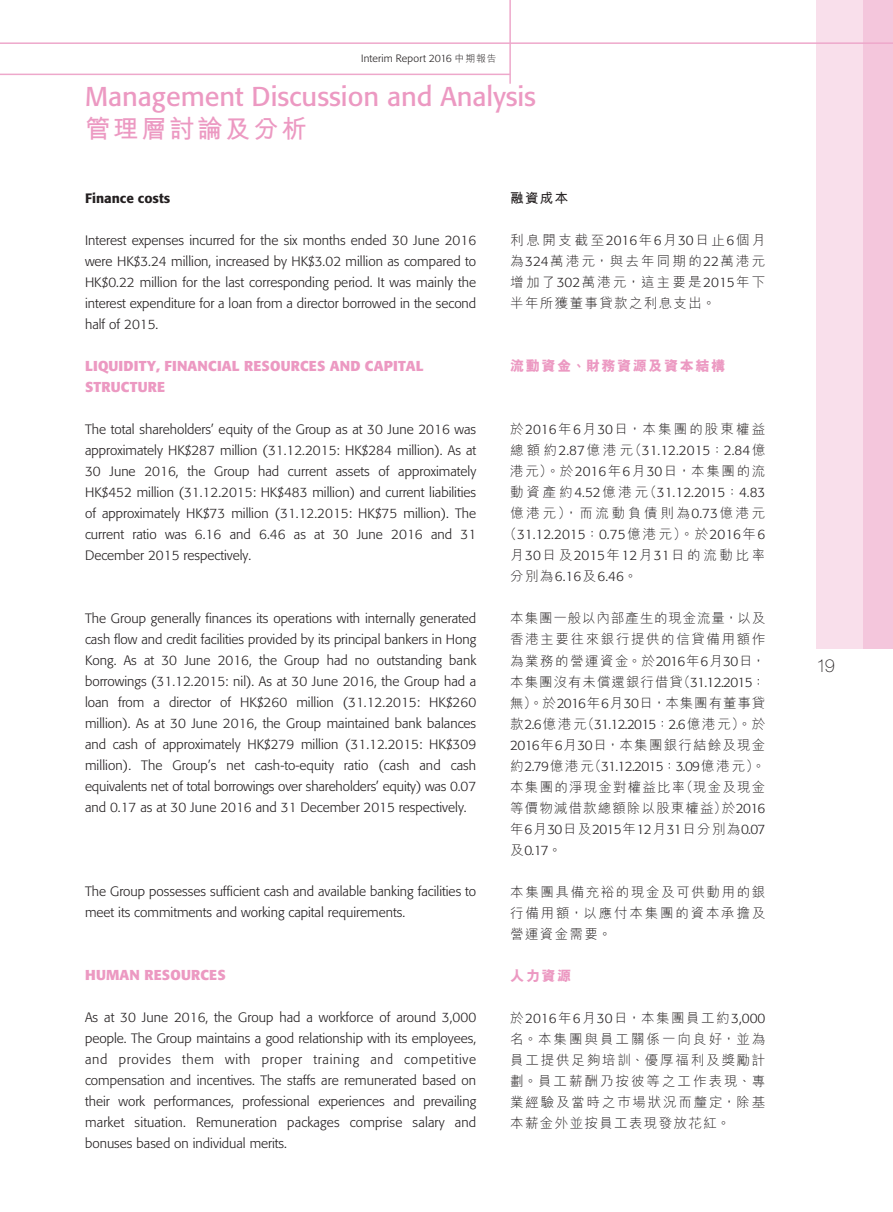
<style>
.page{position:relative;width:893px;height:1212px;background:#fff}
.page>*{position:absolute;margin:0;border:0;box-sizing:border-box;transform-origin:0 0}
.t1{font:27px "Formata";color:#ec99c2}
.t2{font:700 25.5px "M Hei HK";letter-spacing:.1em;color:#ec99c2}
.t3{font:100 18px "Helvetica Neue LT Std";color:#231f20}
.t4{font:700 14.25px/21px "Formata";letter-spacing:.015em;color:#ec99c2}
.t5{font:800 14.25px "M Hei HK";letter-spacing:.1em;color:#ec99c2}
.t6{font:300 13.5px/21px "Formata";color:#231f20;text-align:justify}
.t7{font:300 13.5px/21px "M Hei HK";letter-spacing:.12em;color:#231f20;text-align:justify}
.t8{font:300 13.5px/21px "Formata";letter-spacing:-.05em;color:#231f20}
.t9{font:300 13.5px/21px "M Hei HK";letter-spacing:.09em;color:#231f20}
.t10{font:300 13.5px "M Hei HK";letter-spacing:.195em;color:#231f20}
.t11{font:300 13.5px "M Hei HK";letter-spacing:.16em;color:#231f20}
.t12{font:300 13.5px "M Hei HK";letter-spacing:.2em;color:#231f20}
.t13{font:500 13.5px "Formata";color:#231f20}
.t14{font:700 13.5px "M Hei HK";color:#231f20}
.t15{font:300 10.5px "Formata";letter-spacing:.015em;color:#231f20}
.s1{font-family:"M Hei HK";font-size:9.75px}
.s2{font-family:"Formata"}
.s3{font-family:"M Hei HK"}
</style>
<div class="page">
<div style="left:861px;top:0;width:32px;height:648px;background:#f4c6dc"></div>
<div style="left:816px;top:0;width:47px;height:648px;background:#f9dfeb"></div>
<hr style="left:0;top:42px;width:893px;height:2px;background:#eea8cb">
<hr style="left:0;top:74px;width:510px;height:1px;background:#eea8cb">
<hr style="left:509px;top:0;width:2px;height:84px;background:#eea8cb">
<p class="t15" style="left:361px;top:54px;width:137px">Interim Report 2016 <span class="s1">中期報告</span></p>
<h1 class="t1" style="left:85px;top:85px;width:453px">Management Discussion and Analysis</h1>
<h2 class="t2" style="left:85px;top:119px;width:223px">管理層討論及分析</h2>
<p class="t13" style="left:85px;top:192px;width:87px">Finance costs</p>
<p class="t6" style="left:85px;top:231px;width:393px">Interest expenses incurred for the six months ended 30 June 2016 were HK$3.24 million, increased by HK$3.02 million as compared to HK$0.22 million for the last corresponding period. It was mainly the interest expenditure for a loan from a director borrowed in the second half of 2015.</p>
<p class="t4" style="left:85px;top:356px;width:340px">LIQUIDITY, FINANCIAL RESOURCES AND CAPITAL<br>STRUCTURE</p>
<p class="t6" style="left:85px;top:420px;width:393px">The total shareholders’ equity of the Group as at 30 June 2016 was approximately HK$287 million (31.12.2015: HK$284 million). As at 30 June 2016, the Group had current assets of approximately HK$452 million (31.12.2015: HK$483 million) and current liabilities of approximately HK$73 million (31.12.2015: HK$75 million). The current ratio was 6.16 and 6.46 as at 30 June 2016 and 31<br>December 2015 respectively.</p>
<p class="t6" style="left:85px;top:609px;width:393px">The Group generally finances its operations with internally generated cash flow and credit facilities provided by its principal bankers in Hong Kong. As at 30 June 2016, the Group had no outstanding bank borrowings (31.12.2015: nil). As at 30 June 2016, the Group had a loan from a director of HK$260 million (31.12.2015: HK$260 million). As at 30 June 2016, the Group maintained bank balances and cash of approximately HK$279 million (31.12.2015: HK$309 million). The Group’s net cash-to-equity ratio (cash and cash equivalents net of total borrowings over shareholders’ equity) was 0.07 and 0.17 as at 30 June 2016 and 31 December 2015 respectively.</p>
<p class="t6" style="left:85px;top:882px;width:393px">The Group possesses sufficient cash and available banking facilities to meet its commitments and working capital requirements.</p>
<p class="t4" style="left:85px;top:965px;width:142px">HUMAN RESOURCES</p>
<p class="t6" style="left:85px;top:1008px;width:393px">As at 30 June 2016, the Group had a workforce of around 3,000 people. The Group maintains a good relationship with its employees, and provides them with proper training and competitive compensation and incentives. The staffs are remunerated based on their work performances, professional experiences and prevailing market situation. Remuneration packages comprise salary and bonuses based on individual merits.</p>
<p class="t14" style="left:510px;top:193px;width:60px">融資成本</p>
<p class="t7" style="left:510px;top:232px;width:257px">利息開支截至<span class="s2">2016</span>年<span class="s2">6</span>月<span class="s2">30</span>日止<span class="s2">6</span>個月為<span class="s2">324</span>萬港元，與去年同期的<span class="s2">22</span>萬港元增加了<span class="s2">302</span>萬港元，這主要是<span class="s2">2015</span>年下半年所獲董事貸款之利息支出。</p>
<p class="t5" style="left:510px;top:361px;width:217px">流動資金、財務資源及資本結構</p>
<p class="t11" style="left:510px;top:424px;width:257px">於<span class="s2">2016</span>年<span class="s2">6</span>月<span class="s2">30</span>日，本集團的股東權益</p>
<p class="t6" style="left:510px;top:441px;width:257px"><span class="s3">總額約</span>2.87<span class="s3">億港元（</span>31.12.2015<span class="s3">：</span>2.84<span class="s3">億</span></p>
<p class="t7" style="left:510px;top:463px;width:257px">港元）。於<span class="s2">2016</span>年<span class="s2">6</span>月<span class="s2">30</span>日，本集團的流</p>
<p class="t6" style="left:510px;top:483px;width:257px"><span class="s3">動資產約</span>4.52<span class="s3">億港元（</span>31.12.2015<span class="s3">：</span>4.83</p>
<p class="t12" style="left:510px;top:508px;width:257px">億港元），而流動負債則為<span class="s2">0.73</span>億港元</p>
<p class="t6" style="left:503px;top:525px;width:263px"><span class="s3">（</span>31.12.2015<span class="s3">：</span>0.75<span class="s3">億港元）。於</span>2016<span class="s3">年</span>6</p>
<p class="t10" style="left:510px;top:550px;width:257px">月<span class="s2">30</span>日及<span class="s2">2015</span>年<span class="s2">12</span>月<span class="s2">31</span>日的流動比率</p>
<p class="t6" style="left:510px;top:567px;width:129px"><span class="s3">分別為</span>6.16<span class="s3">及</span>6.46<span class="s3">。</span></p>
<p class="t7" style="left:510px;top:610px;width:257px">本集團一般以內部產生的現金流量，以及香港主要往來銀行提供的信貸備用額作為業務的營運資金。於<span class="s2">2016</span>年<span class="s2">6</span>月<span class="s2">30</span>日，本集團沒有未償還銀行借貸（<span class="s2">31.12.2015</span>：無）。於<span class="s2">2016</span>年<span class="s2">6</span>月<span class="s2">30</span>日，本集團有董事貸</p>
<p class="t6" style="left:510px;top:714px;width:257px"><span class="s3">款</span>2.6<span class="s3">億港元（</span>31.12.2015<span class="s3">：</span>2.6<span class="s3">億港元）。於</span></p>
<p class="t9" style="left:510px;top:736px;width:257px"><span class="s2">2016</span>年<span class="s2">6</span>月<span class="s2">30</span>日，本集團銀行結餘及現金</p>
<p class="t8" style="left:510px;top:756px;width:257px"><span class="s3">約</span>2.79<span class="s3">億港元（</span>31.12.2015<span class="s3">：</span>3.09<span class="s3">億港元）。</span></p>
<p class="t9" style="left:510px;top:778px;width:257px">本集團的淨現金對權益比率（現金及現金等價物減借款總額除以股東權益）於<span class="s2">2016</span></p>
<p class="t8" style="left:510px;top:819px;width:257px"><span class="s3">年</span>6<span class="s3">月</span>30<span class="s3">日及</span>2015<span class="s3">年</span>12<span class="s3">月</span>31<span class="s3">日分別為</span>0.07<span class="s3">及</span>0.17<span class="s3">。</span></p>
<p class="t7" style="left:510px;top:883px;width:257px">本集團具備充裕的現金及可供動用的銀行備用額，以應付本集團的資本承擔及營運資金需要。</p>
<p class="t5" style="left:510px;top:970px;width:63px">人力資源</p>
<p class="t6" style="left:510px;top:1008px;width:257px"><span class="s3">於</span>2016<span class="s3">年</span>6<span class="s3">月</span>30<span class="s3">日，本集團員工約</span>3,000</p>
<p class="t7" style="left:510px;top:1030px;width:257px">名。本集團與員工關係一向良好，並為員工提供足夠培訓、優厚福利及獎勵計劃。員工薪酬乃按彼等之工作表現、專業經驗及當時之巿場狀況而釐定，除基本薪金外並按員工表現發放花紅。</p>
<h3 class="t3" style="left:816px;top:659px;width:20px">19</h3>
</div>
